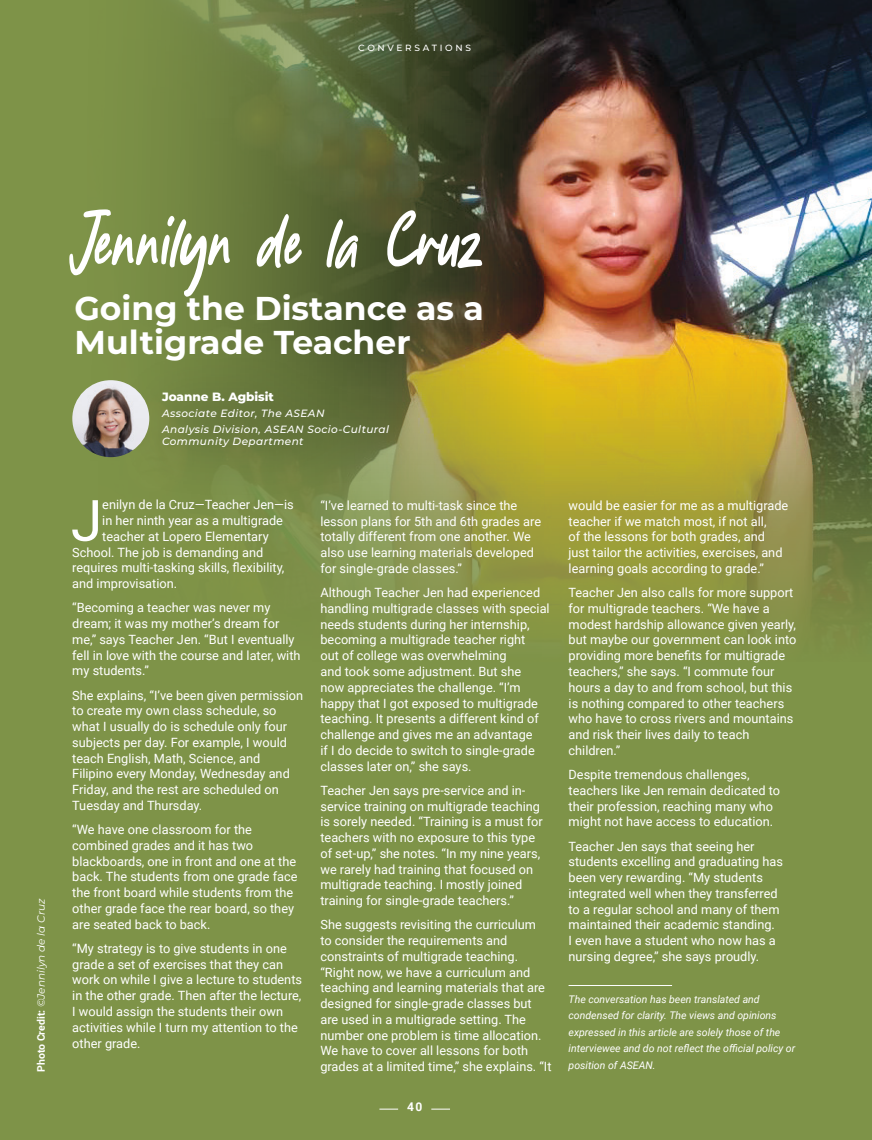
<style>
.page{position:relative;width:872px;height:1140px;background:#7e9348}
.page>*{position:absolute;margin:0;border:0;box-sizing:border-box;transform-origin:0 0}
.t1{font:79.5px "Timeless Notes";letter-spacing:.02em;color:#fff}
.Basic_-_Drop_Cap{font:57px "Roboto";color:#fff}
.t2{font:700 33px/34.5px "Montserrat";color:#fff}
.Basic_-_Drop_Cap-2{font:12.75px/15.8px "Roboto";color:#fff}
.Author{font:800 12px "Montserrat";color:#fff}
.Page_number{font:700 12px "Roboto";color:#fff}
.Reference{font:italic 10.5px/16.5px "Roboto";color:#fff}
.Author_Position{font:italic 500 10.5px/12px "Montserrat";letter-spacing:.04em;color:#fff}
.Photo_Credit{font:italic 10.5px "Montserrat";color:#fff}
.Basic_-_Section{font:500 9px "Montserrat";letter-spacing:.3em;color:#fff}
.s1{font-family:"Roboto";font-weight:700;font-style:normal}
</style>
<div class="page">
<img style="left:90px;top:0;width:782px;height:630px">
<hr style="left:568px;top:985px;width:104px;height:1px;background:#fff">
<svg style="left:379px;top:1108px;width:19px;height:1px"></svg>
<svg style="left:431px;top:1108px;width:19px;height:1px"></svg>
<div style="left:119px;top:355px;width:307px;height:144px;background:#231f20;opacity:.75"></div>
<img style="left:72px;top:380px;width:77px;height:77px;border-radius:38px">
<p class="Basic_-_Section" style="left:358px;top:42px;width:72px">CONV ERSATI</p>
<p class="Basic_-_Section" style="left:445px;top:42px;width:27px">ONS</p>
<p class="Photo_Credit" style="left:34px;top:1071px;width:175px;rotate:-90deg"><span class="s1">Photo Credit:</span> ©Jennilyn de la Cruz</p>
<p class="t1" style="left:74px;top:194px;width:407px">Jennilyn de la Cruz</p>
<p class="t2" style="left:74px;top:290px;width:411px">Going the Distance as a<br>Multigrade Teacher</p>
<p class="Author" style="left:162px;top:388px;width:113px">Joanne B. Agbisit</p>
<p class="Author_Position" style="left:162px;top:407px;width:164px">Associate Editor, The ASEAN</p>
<p class="Author_Position" style="left:162px;top:423px;width:228px">Analysis Division, ASEAN Socio-Cultural<br>Community Department</p>
<p class="Basic_-_Drop_Cap" style="left:71px;top:480px;width:33px">J</p>
<p class="Basic_-_Drop_Cap-2" style="left:102px;top:496px;width:193px">enilyn de la Cruz—Teacher Jen—is</p>
<p class="Basic_-_Drop_Cap-2" style="left:102px;top:512px;width:182px">in her ninth year as a multigrade</p>
<p class="Basic_-_Drop_Cap-2" style="left:102px;top:528px;width:168px">teacher at Lopero Elementary</p>
<p class="Basic_-_Drop_Cap-2" style="left:72px;top:543px;width:193px">School. The job is demanding and</p>
<p class="Basic_-_Drop_Cap-2" style="left:72px;top:559px;width:214px">requires multi-tasking skills, flexibility,</p>
<p class="Basic_-_Drop_Cap-2" style="left:72px;top:575px;width:106px">and improvisation.</p>
<p class="Basic_-_Drop_Cap-2" style="left:72px;top:599px;width:230px">“Becoming a teacher was never my dream; it was my mother’s dream for me,” says Teacher Jen. “But I eventually fell in love with the course and later, with my students.”</p>
<p class="Basic_-_Drop_Cap-2" style="left:72px;top:686px;width:232px">She explains, “I’ve been given permission to create my own class schedule, so what I usually do is schedule only four subjects per day. For example, I would teach English, Math, Science, and Filipino every Monday, Wednesday and Friday, and the rest are scheduled on Tuesday and Thursday.</p>
<p class="Basic_-_Drop_Cap-2" style="left:72px;top:821px;width:227px">“We have one classroom for the combined grades and it has two blackboards, one in front and one at the back. The students from one grade face the front board while students from the other grade face the rear board, so they are seated back to back.</p>
<p class="Basic_-_Drop_Cap-2" style="left:72px;top:940px;width:231px">“My strategy is to give students in one grade a set of exercises that they can work on while I give a lecture to students in the other grade. Then after the lecture, I would assign the students their own activities while I turn my attention to the other grade.</p>
<p class="Basic_-_Drop_Cap-2" style="left:320px;top:497px;width:222px">“I’ve learned to multi-task since the lesson plans for 5th and 6th grades are totally different from one another. We also use learning materials developed for single-grade classes.”</p>
<p class="Basic_-_Drop_Cap-2" style="left:320px;top:584px;width:231px">Although Teacher Jen had experienced handling multigrade classes with special needs students during her internship, becoming a multigrade teacher right<br>out of college was overwhelming<br>and took some adjustment. But she<br>now appreciates the challenge. “I’m happy that I got exposed to multigrade teaching. It presents a different kind of challenge and gives me an advantage<br>if I do decide to switch to single-grade classes later on,” she says.</p>
<p class="Basic_-_Drop_Cap-2" style="left:320px;top:782px;width:224px">Teacher Jen says pre-service and in&shy;service training on multigrade teaching is sorely needed. “Training is a must for teachers with no exposure to this type of set-up,” she notes. “In my nine years, we rarely had training that focused on multigrade teaching. I mostly joined training for single-grade teachers.”</p>
<p class="Basic_-_Drop_Cap-2" style="left:320px;top:916px;width:233px">She suggests revisiting the curriculum<br>to consider the requirements and constraints of multigrade teaching. “Right now, we have a curriculum and teaching and learning materials that are designed for single-grade classes but are used in a multigrade setting. The number one problem is time allocation.<br>We have to cover all lessons for both grades at a limited time,” she explains. “It</p>
<p class="Page_number" style="left:407px;top:1098px;width:17px">40</p>
<p class="Basic_-_Drop_Cap-2" style="left:568px;top:497px;width:221px">would be easier for me as a multigrade teacher if we match most, if not all,<br>of the lessons for both grades, and just tailor the activities, exercises, and learning goals according to grade.”</p>
<p class="Basic_-_Drop_Cap-2" style="left:568px;top:584px;width:229px">Teacher Jen also calls for more support for multigrade teachers. “We have a modest hardship allowance given yearly, but maybe our government can look into providing more benefits for multigrade teachers,” she says. “I commute four hours a day to and from school, but this is nothing compared to other teachers who have to cross rivers and mountains and risk their lives daily to teach children.”</p>
<p class="Basic_-_Drop_Cap-2" style="left:568px;top:766px;width:213px">Despite tremendous challenges, teachers like Jen remain dedicated to their profession, reaching many who might not have access to education.</p>
<p class="Basic_-_Drop_Cap-2" style="left:568px;top:837px;width:216px">Teacher Jen says that seeing her students excelling and graduating has been very rewarding. “My students integrated well when they transferred to a regular school and many of them maintained their academic standing.<br>I even have a student who now has a nursing degree,” she says proudly.</p>
<p class="Reference" style="left:568px;top:990px;width:228px">The conversation has been translated and condensed for clarity. The views and opinions expressed in this article are solely those of the interviewee and do not reflect the official policy or position of ASEAN.</p>
</div>
